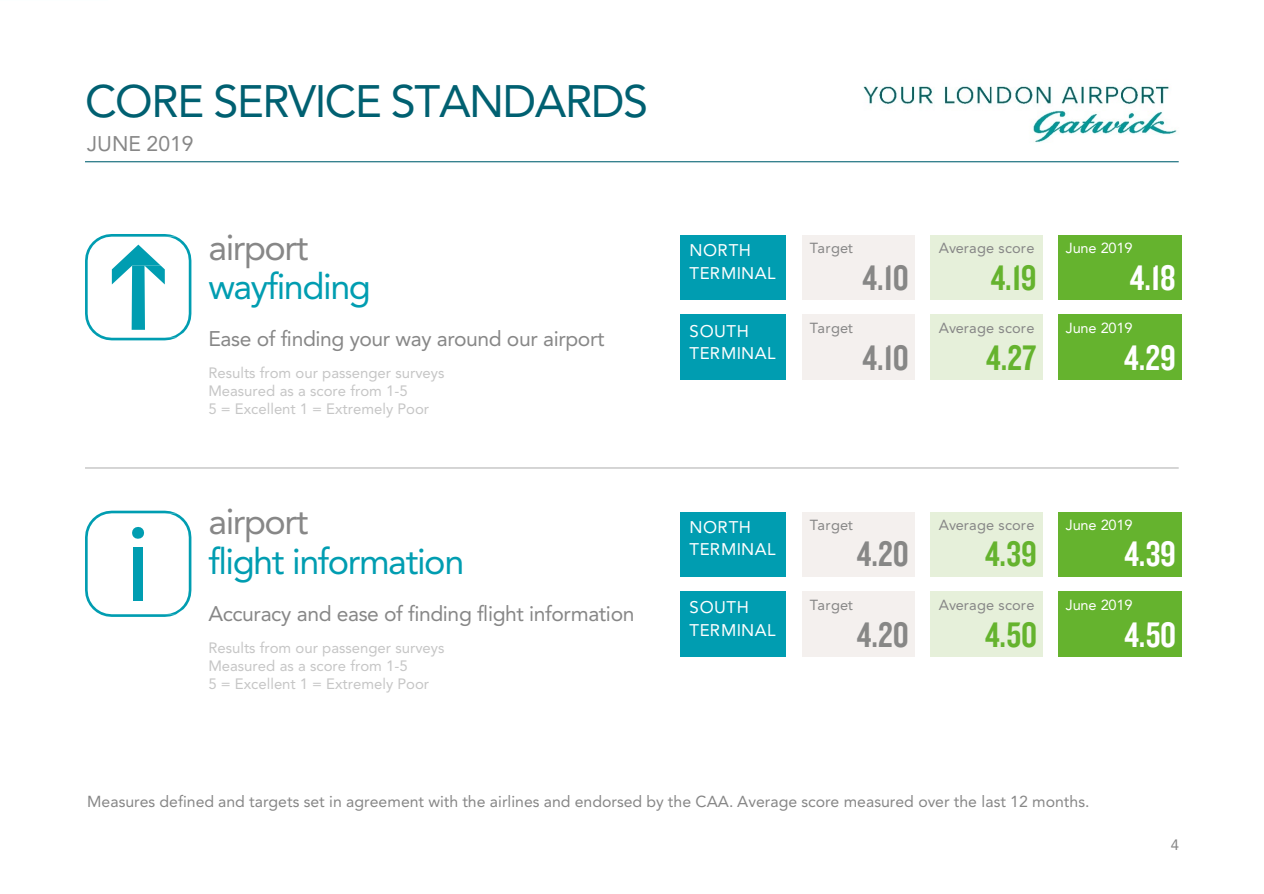
<style>
.page{position:relative;width:1264px;height:894px;background:#fff}
.page>*{position:absolute;margin:0;border:0;box-sizing:border-box;transform-origin:0 0}
.t1{font:45px "Avenir";letter-spacing:-.03em;color:#006071}
.t2{font:36.9px "Knockout HTF49 Liteweight";letter-spacing:-.005em;color:#878786}
.t3{font:36.9px "Knockout HTF49 Liteweight";letter-spacing:-.005em;color:#65b32e}
.t4{font:36.9px "Knockout HTF49 Liteweight";letter-spacing:-.005em;color:#fff}
.t5{font:36px/39px "Avenir";letter-spacing:-.04em;color:#009db1}
.t6{font:36px "Avenir";letter-spacing:-.04em;color:#878787}
.t7{font:21px "Avenir";letter-spacing:-.02em;color:#878787}
.t8{font:21px "Avenir";color:#878787}
.t9{font:16.8px "Avenir";letter-spacing:.025em;color:#fff}
.t10{font:15.9px "Avenir";color:#878787}
.t11{font:15px/18px "Avenir";color:#c6c6c6}
.t12{font:15px "Avenir";color:#878787}
.t13{font:14.55px "Avenir";letter-spacing:.005em;color:#878787}
.t14{font:14.55px "Avenir";letter-spacing:-.02em;color:#fff}
.s1{color:#878787}
</style>
<div class="page">
<hr style="left:0;top:0;width:108px;height:1px;background:#fbffff">
<hr style="left:85px;top:161px;width:1093px;height:1px;background:#006071">
<hr style="left:85px;top:467px;width:1093px;height:1px;background:#c6c6c6">
<svg style="left:85px;top:234px;width:106px;height:106px"></svg>
<svg style="left:85px;top:510px;width:106px;height:106px"></svg>
<div style="left:680px;top:511px;width:106px;height:65px;background:#009db1"></div>
<div style="left:801px;top:511px;width:113px;height:65px;background:#f4f0ee"></div>
<div style="left:929px;top:511px;width:113px;height:65px;background:#e6f0da"></div>
<div style="left:1057px;top:511px;width:124px;height:65px;background:#65b32e"></div>
<div style="left:680px;top:591px;width:106px;height:65px;background:#009db1"></div>
<div style="left:801px;top:591px;width:113px;height:65px;background:#f4f0ee"></div>
<div style="left:929px;top:591px;width:113px;height:65px;background:#e6f0da"></div>
<div style="left:1057px;top:591px;width:124px;height:65px;background:#65b32e"></div>
<img style="left:863px;top:86px;width:314px;height:57px">
<div style="left:680px;top:235px;width:106px;height:65px;background:#009db1"></div>
<div style="left:801px;top:235px;width:113px;height:65px;background:#f4f0ee"></div>
<div style="left:929px;top:235px;width:113px;height:65px;background:#e6f0da"></div>
<div style="left:1057px;top:235px;width:124px;height:65px;background:#65b32e"></div>
<div style="left:680px;top:314px;width:106px;height:66px;background:#009db1"></div>
<div style="left:801px;top:314px;width:113px;height:66px;background:#f4f0ee"></div>
<div style="left:929px;top:314px;width:113px;height:66px;background:#e6f0da"></div>
<div style="left:1057px;top:314px;width:124px;height:66px;background:#65b32e"></div>
<h1 class="t1" style="left:85px;top:75px;width:564px">CORE SERVICE STANDARDS</h1>
<h1 class="t8" style="left:87px;top:132px;width:108px">JUNE 2019</h1>
<p class="t5" style="left:208px;top:228px;width:164px"><span class="s1">airport </span>wayfinding</p>
<p class="t7" style="left:208px;top:327px;width:397px">Ease of finding your way around our airport</p>
<p class="t11" style="left:208px;top:363px;width:237px">Results from our passenger surveys<br>Measured as a score from 1-5</p>
<p class="t11" style="left:208px;top:399px;width:222px">5 = Excellent 1 = Extremely Poor</p>
<p class="t6" style="left:208px;top:500px;width:102px">airport</p>
<p class="t5" style="left:208px;top:542px;width:257px">flight information</p>
<p class="t7" style="left:208px;top:601px;width:427px">Accuracy and ease of finding flight information</p>
<p class="t11" style="left:208px;top:638px;width:237px">Results from our passenger surveys<br>Measured as a score from 1-5</p>
<p class="t11" style="left:208px;top:674px;width:222px">5 = Excellent 1 = Extremely Poor</p>
<p class="t9" style="left:689px;top:241px;width:63px">NORTH</p>
<p class="t13" style="left:809px;top:239px;width:45px">Target</p>
<p class="t13" style="left:938px;top:239px;width:97px">Average score</p>
<p class="t14" style="left:1065px;top:239px;width:68px">June 2019</p>
<p class="t9" style="left:689px;top:263px;width:87px">TERMINAL</p>
<p class="t2" style="left:862px;top:259px;width:48px">4.10</p>
<p class="t3" style="left:990px;top:259px;width:48px">4.19</p>
<p class="t4" style="left:1129px;top:259px;width:47px">4.18</p>
<p class="t9" style="left:689px;top:321px;width:61px">SOUTH</p>
<p class="t13" style="left:809px;top:320px;width:45px">Target</p>
<p class="t13" style="left:938px;top:320px;width:97px">Average score</p>
<p class="t14" style="left:1065px;top:320px;width:68px">June 2019</p>
<p class="t9" style="left:689px;top:343px;width:87px">TERMINAL</p>
<p class="t2" style="left:862px;top:339px;width:48px">4.10</p>
<p class="t3" style="left:985px;top:339px;width:52px">4.27</p>
<p class="t4" style="left:1123px;top:339px;width:53px">4.29</p>
<p class="t9" style="left:689px;top:517px;width:63px">NORTH</p>
<p class="t13" style="left:809px;top:516px;width:45px">Target</p>
<p class="t13" style="left:938px;top:516px;width:97px">Average score</p>
<p class="t14" style="left:1065px;top:516px;width:68px">June 2019</p>
<p class="t9" style="left:689px;top:539px;width:87px">TERMINAL</p>
<p class="t2" style="left:856px;top:535px;width:53px">4.20</p>
<p class="t3" style="left:984px;top:535px;width:53px">4.39</p>
<p class="t4" style="left:1124px;top:535px;width:53px">4.39</p>
<p class="t9" style="left:689px;top:597px;width:61px">SOUTH</p>
<p class="t13" style="left:809px;top:596px;width:45px">Target</p>
<p class="t13" style="left:938px;top:596px;width:97px">Average score</p>
<p class="t14" style="left:1065px;top:596px;width:68px">June 2019</p>
<p class="t9" style="left:689px;top:620px;width:87px">TERMINAL</p>
<p class="t2" style="left:856px;top:615px;width:53px">4.20</p>
<p class="t3" style="left:984px;top:615px;width:53px">4.50</p>
<p class="t4" style="left:1124px;top:615px;width:53px">4.50</p>
<p class="t10" style="left:87px;top:791px;width:1003px">Measures defined and targets set in agreement with the airlines and endorsed by the CAA. Average score measured over the last 12 months.</p>
<p class="t12" style="left:1170px;top:836px;width:10px">4</p>
</div>
